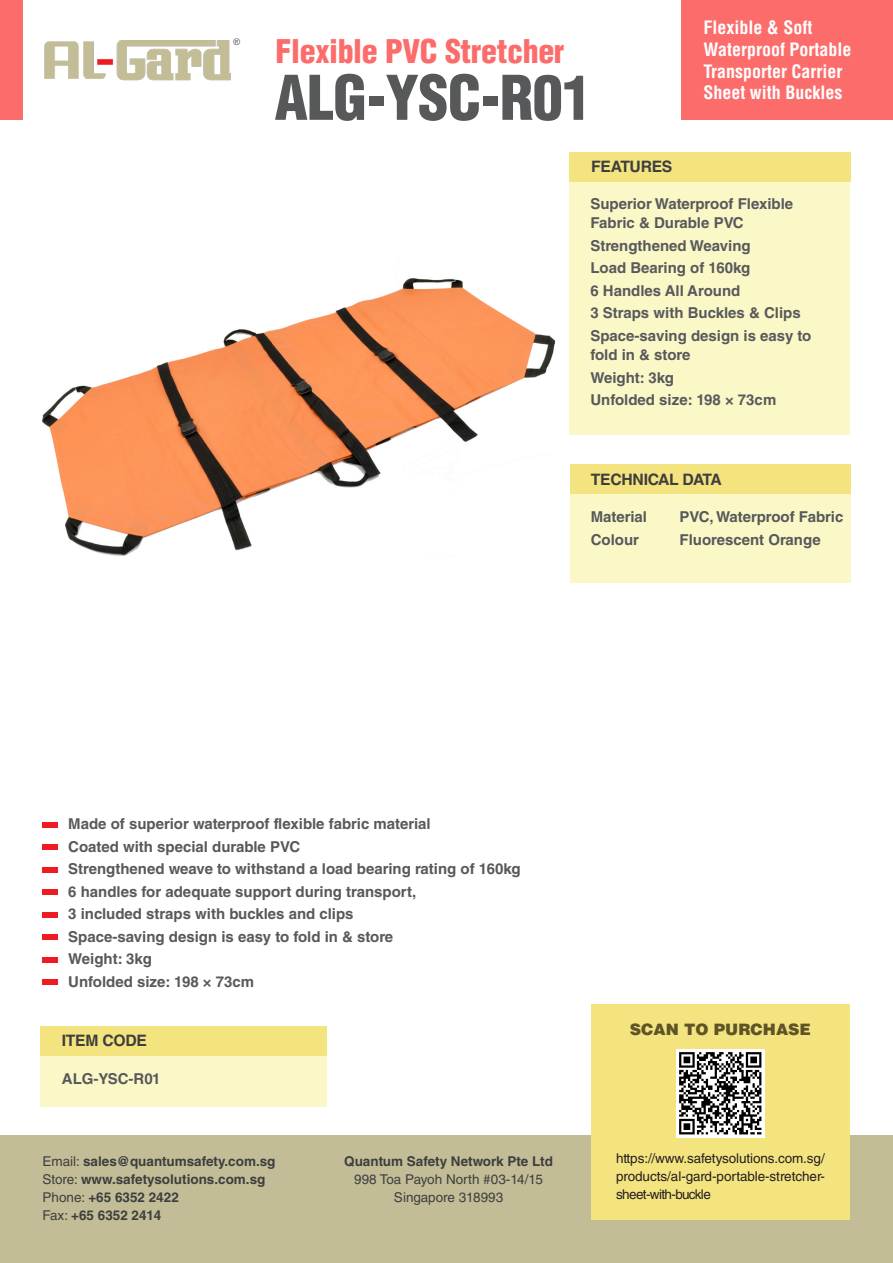
<style>
.page{position:relative;width:893px;height:1263px;background:#fff}
.page>*{position:absolute;margin:0;border:0;box-sizing:border-box;transform-origin:0 0}
.t1{font:900 condensed 60px "Helvetica LT Std";letter-spacing:-.01em;color:#57585a}
.t2{font:900 condensed 31.8px "Helvetica LT Std";letter-spacing:-.01em;color:#fc6c6b}
.t3{font:700 condensed 18px/21.6px "Helvetica LT Std";color:#fff}
.t4{font:700 15.75px "Helvetica LT Std";letter-spacing:-.02em;color:#3e3e3f}
.t5{font:900 15.75px "Helvetica LT Std";color:#5e5428}
.t6{font:700 15px/19.5px "Helvetica LT Std";color:#59595c}
.t7{font:700 15px "Helvetica LT Std";color:#57585a}
.t8{font:700 13.5px "Helvetica LT Std";color:#3e3e3f}
.t9{font:13.5px/18px "Helvetica LT Std";letter-spacing:-.005em;color:#231f20;text-align:justify}
.t10{font:13.5px "Helvetica LT Std";color:#3e3e3f}
.t11{font:9px "Arial";color:#57585a}
.s1{font-weight:400}
</style>
<div class="page">
<img style="left:44px;top:41px;width:187px;height:40px">
<div style="left:0;top:1135px;width:893px;height:128px;background:#c2bd96"></div>
<div style="left:0;top:0;width:22px;height:119px;background:#fc6c6b"></div>
<div style="left:681px;top:0;width:212px;height:120px;background:#fc6c6b"></div>
<div style="left:40px;top:1026px;width:287px;height:81px;background:#faf8c7"></div>
<div style="left:40px;top:1026px;width:287px;height:30px;background:#f4e47f"></div>
<img style="left:43px;top:278px;width:512px;height:278px">
<div style="left:569px;top:152px;width:282px;height:30px;background:#f4e47f"></div>
<div style="left:569px;top:182px;width:281px;height:253px;background:#faf8c7"></div>
<div style="left:570px;top:494px;width:280px;height:89px;background:#faf8c7"></div>
<div style="left:570px;top:465px;width:281px;height:29px;background:#f4e47f"></div>
<div style="left:591px;top:1005px;width:259px;height:215px;background:#f4e47f"></div>
<div style="left:43px;top:822px;width:15px;height:5px;background:#ed1c24"></div>
<div style="left:43px;top:867px;width:15px;height:5px;background:#ed1c24"></div>
<div style="left:43px;top:844px;width:15px;height:6px;background:#ed1c24"></div>
<div style="left:43px;top:889px;width:15px;height:6px;background:#ed1c24"></div>
<div style="left:43px;top:957px;width:15px;height:5px;background:#ed1c24"></div>
<div style="left:43px;top:979px;width:15px;height:6px;background:#ed1c24"></div>
<div style="left:43px;top:934px;width:15px;height:6px;background:#ed1c24"></div>
<div style="left:43px;top:912px;width:15px;height:5px;background:#ed1c24"></div>
<img style="left:676px;top:1049px;width:89px;height:88px">
<p class="t11" style="left:233px;top:36px;width:8px">®</p>
<p class="t2" style="left:276px;top:31px;width:291px">Flexible PVC Stretcher</p>
<p class="t1" style="left:274px;top:60px;width:319px">ALG-YSC-R01</p>
<p class="t4" style="left:591px;top:157px;width:83px">FEATURES</p>
<p class="t3" style="left:703px;top:17px;width:150px">Flexible &amp; Soft<br>Waterproof Portable<br>Transporter Carrier<br>Sheet with Buckles</p>
<p class="t6" style="left:590px;top:193px;width:204px">Superior Waterproof Flexible<br>Fabric &amp; Durable PVC</p>
<p class="t6" style="left:590px;top:235px;width:162px">Strengthened Weaving</p>
<p class="t6" style="left:590px;top:258px;width:161px">Load Bearing of 160kg</p>
<p class="t6" style="left:590px;top:280px;width:151px">6 Handles All Around</p>
<p class="t6" style="left:590px;top:303px;width:212px">3 Straps with Buckles &amp; Clips</p>
<p class="t6" style="left:590px;top:325px;width:222px">Space-saving design is easy to fold in &amp; store</p>
<p class="t6" style="left:590px;top:367px;width:85px">Weight: 3kg</p>
<p class="t6" style="left:590px;top:390px;width:187px">Unfolded size: 198 × 73cm</p>
<p class="t4" style="left:591px;top:469px;width:132px">TECHNICAL DATA</p>
<p class="t7" style="left:591px;top:508px;width:58px">Material</p>
<p class="t7" style="left:591px;top:530px;width:50px">Colour</p>
<p class="t7" style="left:679px;top:508px;width:165px">PVC, Waterproof Fabric</p>
<p class="t7" style="left:679px;top:530px;width:143px">Fluorescent Orange</p>
<p class="t6" style="left:68px;top:814px;width:364px">Made of superior waterproof flexible fabric material</p>
<p class="t6" style="left:68px;top:836px;width:233px">Coated with special durable PVC</p>
<p class="t6" style="left:68px;top:859px;width:454px">Strengthened weave to withstand a load bearing rating of 160kg</p>
<p class="t6" style="left:68px;top:881px;width:349px">6 handles for adequate support during transport,</p>
<p class="t6" style="left:68px;top:904px;width:287px">3 included straps with buckles and clips</p>
<p class="t6" style="left:68px;top:926px;width:327px">Space-saving design is easy to fold in &amp; store</p>
<p class="t6" style="left:68px;top:949px;width:85px">Weight: 3kg</p>
<p class="t6" style="left:68px;top:971px;width:187px">Unfolded size: 198 × 73cm</p>
<p class="t4" style="left:62px;top:1031px;width:86px">ITEM CODE</p>
<p class="t7" style="left:62px;top:1069px;width:100px">ALG-YSC-R01</p>
<p class="t8" style="left:43px;top:1153px;width:234px"><span class="s1">Email:</span> sales@quantumsafety.com.sg</p>
<p class="t8" style="left:43px;top:1171px;width:224px"><span class="s1">Store:</span> www.safetysolutions.com.sg</p>
<p class="t8" style="left:43px;top:1189px;width:138px"><span class="s1">Phone:</span> +65 6352 2422</p>
<p class="t8" style="left:43px;top:1207px;width:120px"><span class="s1">Fax:</span> +65 6352 2414</p>
<p class="t8" style="left:344px;top:1153px;width:210px">Quantum Safety Network Pte Ltd</p>
<p class="t10" style="left:354px;top:1172px;width:190px">998 Toa Payoh North #03-14/15</p>
<p class="t10" style="left:394px;top:1190px;width:111px">Singapore 318993</p>
<p class="t5" style="left:630px;top:1019px;width:183px">SCAN TO PURCHASE</p>
<p class="t9" style="left:616px;top:1149px;width:210px">https://www.safetysolutions.com.sg/ products/al-gard-portable-stretcher&shy;sheet-with-buckle</p>
</div>
